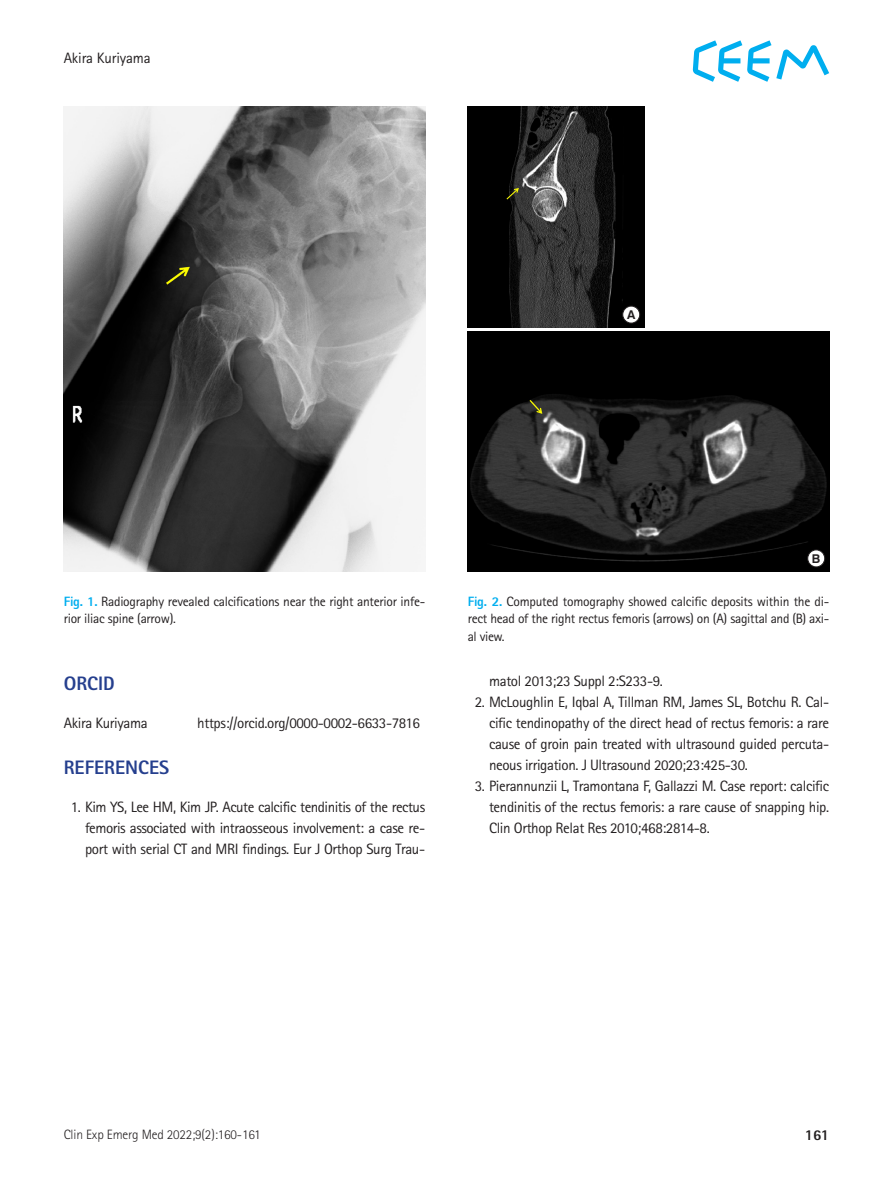
<style>
.page{position:relative;width:893px;height:1191px;background:#fff}
.page>*{position:absolute;margin:0;border:0;box-sizing:border-box;transform-origin:0 0}
.본문대제목{font:800 19.5px "Rotis Sans Serif Std";color:#253f8e}
.참고문헌_1{font:15px/21px "Rotis Sans Serif Std";letter-spacing:-.025em;color:#231f20;text-align:justify}
.본문{font:15px "Rotis Sans Serif Std";letter-spacing:-.025em;color:#231f20}
.t1{font:800 15px "Rotis Sans Serif Std";color:#231f20}
.표제목그림캡션{font:13.5px/17.5px "Rotis Sans Serif Std";letter-spacing:-.02em;color:#231f20}
.t2{font:300 13.5px "Rotis Sans Serif Std";letter-spacing:-.01em;color:#231f20}
.t3{font:700 12.15px "Swiss 721 BT";color:#231f20}
.s1{font-weight:800;color:#00aeef}
</style>
<div class="page">
<svg style="left:693px;top:40px;width:136px;height:42px"></svg>
<img style="left:64px;top:106px;width:361px;height:465px">
<img style="left:468px;top:332px;width:361px;height:239px">
<img style="left:468px;top:106px;width:176px;height:221px">
<div style="left:623px;top:306px;width:17px;height:17px;background:#fff;border-radius:50%"></div>
<div style="left:622px;top:306px;width:18px;height:17px;border:1px solid #231f20;border-radius:50%"></div>
<div style="left:808px;top:550px;width:17px;height:17px;background:#fff;border-radius:50%"></div>
<div style="left:807px;top:549px;width:18px;height:18px;border:1px solid #231f20;border-radius:50%"></div>
<p class="참고문헌_1" style="left:64px;top:47px;width:88px">Akira Kuriyama</p>
<p class="t3" style="left:627px;top:307px;width:10px">A</p>
<p class="표제목그림캡션" style="left:64px;top:592px;width:363px"><span class="s1">Fig. 1.</span> Radiography revealed calcifications near the right anterior infe&shy;rior iliac spine (arrow).</p>
<p class="본문대제목" style="left:64px;top:671px;width:52px">ORCID</p>
<p class="본문" style="left:64px;top:714px;width:86px">Akira Kuriyama</p>
<p class="본문" style="left:197px;top:714px;width:224px">https://orcid.org/0000-0002-6633-7816</p>
<p class="본문대제목" style="left:64px;top:755px;width:107px">REFERENCES</p>
<p class="참고문헌_1" style="left:85px;top:796px;width:342px;text-indent:-14px">1. Kim YS, Lee HM, Kim JP. Acute calcific tendinitis of the rectus femoris associated with intraosseous involvement: a case re&shy;port with serial CT and MRI findings. Eur J Orthop Surg Trau-</p>
<p class="t3" style="left:812px;top:551px;width:10px">B</p>
<p class="표제목그림캡션" style="left:468px;top:592px;width:363px;text-align:justify"><span class="s1">Fig. 2.</span> Computed tomography showed calcific deposits within the di&shy;rect head of the right rectus femoris (arrows) on (A) sagittal and (B) axi&shy;al view.</p>
<p class="참고문헌_1" style="left:489px;top:670px;width:175px">matol 2013;23 Suppl 2:S233-9.</p>
<p class="참고문헌_1" style="left:489px;top:691px;width:342px;text-indent:-14px">2. McLoughlin E, Iqbal A, Tillman RM, James SL, Botchu R. Cal&shy;cific tendinopathy of the direct head of rectus femoris: a rare cause of groin pain treated with ultrasound guided percuta&shy;neous irrigation. J Ultrasound 2020;23:425-30.</p>
<p class="참고문헌_1" style="left:489px;top:775px;width:342px;text-indent:-14px">3. Pierannunzii L, Tramontana F, Gallazzi M. Case report: calcific tendinitis of the rectus femoris: a rare cause of snapping hip.<br>Clin Orthop Relat Res 2010;468:2814-8.</p>
<p class="t2" style="left:64px;top:1126px;width:198px">Clin Exp Emerg Med 2022;9(2):160-161</p>
<p class="t1" style="left:805px;top:1125px;width:26px">161</p>
</div>
